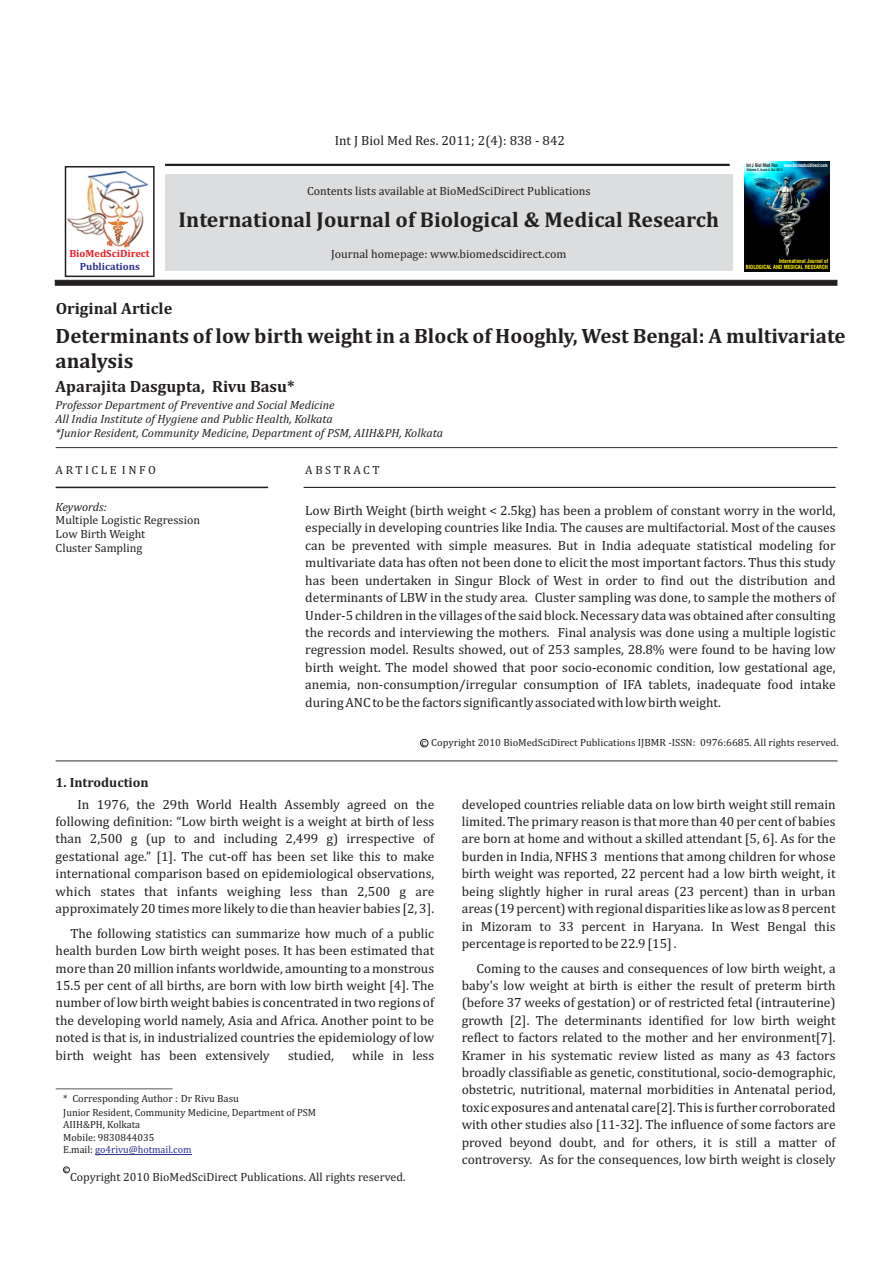
<style>
.page{position:relative;width:893px;height:1263px;background:#fff}
.page>*{position:absolute;margin:0;border:0;box-sizing:border-box;transform-origin:0 0}
.t1{font:700 21.75px "Cambria";color:#231f20}
.t2{font:700 21px/24.6px "Cambria";color:#231f20}
.t3{font:700 16.5px "Cambria";color:#231f20}
.t4{font:13.5px/17.4px "Cambria";color:#231f20;text-align:justify}
.t5{font:700 13.5px "Cambria";color:#231f20}
.t6{font:12px/14.1px "Cambria";color:#231f20}
.t7{font:italic 12px/14.1px "Cambria";color:#231f20}
.t8{font:12px "Cambria";letter-spacing:.215em;color:#231f20}
.t9{font:10.5px/12.3px "Cambria";color:#231f20}
.t10{font:700 10.5px "Cambria";color:#ed1c24}
.t11{font:700 10.5px "Cambria";color:#2e3092}
.t12{font:8.25px "Cambria";color:#231f20}
.t13{font:700 condensed 5.55px/6.6px "Swiss 721 BT";color:#fff200;text-align:right;scale:.96 1}
.t14{font:700 condensed 4.8px "Swiss 721 BT";color:#fff;scale:.88 1}
.t15{font:700 condensed 3.45px "Swiss 721 BT";color:#231f20;scale:.92 1}
.s1{color:#231f20}
.s2{color:#2e3092}
</style>
<div class="page">
<hr style="left:165px;top:164px;width:565px;height:2px;background:#231f20">
<svg style="left:55px;top:280px;width:782px;height:6px;background:#2c2829"></svg>
<div style="left:165px;top:174px;width:567px;height:96px;background:#dcddde"></div>
<hr style="left:56px;top:447px;width:781px;height:1px;background:#231f20">
<hr style="left:56px;top:760px;width:781px;height:1px;background:#231f20">
<hr style="left:56px;top:487px;width:212px;height:1px;background:#231f20">
<hr style="left:304px;top:487px;width:532px;height:1px;background:#231f20">
<div style="left:65px;top:166px;width:90px;height:111px;border:2px solid #231f20"></div>
<img style="left:68px;top:171px;width:80px;height:77px">
<svg style="left:108px;top:219px;width:20px;height:25px"></svg>
<div style="left:420px;top:739px;width:8px;height:8px;border:1px solid #231f20;border-radius:50%"></div>
<img style="left:744px;top:161px;width:85px;height:111px">
<hr style="left:56px;top:1088px;width:117px;height:1px;background:#231f20">
<hr style="left:95px;top:1154px;width:97px;height:1px;background:#2e3092">
<div style="left:63px;top:1166px;width:7px;height:7px;border:1px solid #231f20;border-radius:50%"></div>
<p class="t4" style="left:335px;top:132px;width:232px">Int J Biol Med Res. 2011; 2(4): 838 - 842</p>
<p class="t6" style="left:307px;top:184px;width:285px">Contents lists available at BioMedSciDirect Publications</p>
<p class="t10" style="left:69px;top:249px;width:82px">BioMedSciDirect</p>
<p class="t11" style="left:80px;top:262px;width:62px">Publications</p>
<h1 class="t1" style="left:179px;top:210px;width:542px">International Journal of Biological &amp; Medical Research</h1>
<p class="t6" style="left:331px;top:248px;width:237px">Journal homepage: www.biomedscidirect.com</p>
<p class="t3" style="left:56px;top:301px;width:118px">Original Article</p>
<p class="t14" style="left:746px;top:163px;width:94px"><span class="s1">Int J Biol Med Res</span> www.biomedscidirect.com</p>
<p class="t15" style="left:747px;top:169px;width:41px">Volume 2, Issue 4, Oct 2011</p>
<p class="t13" style="left:746px;top:258px;width:87px">International Journal of<br>BIOLOGICAL AND MEDICAL RESEARCH</p>
<h2 class="t2" style="left:56px;top:325px;width:791px">Determinants of low birth weight in a Block of Hooghly, West Bengal: A multivariate analysis</h2>
<p class="t3" style="left:56px;top:380px;width:240px">Aparajita Dasgupta, Rivu Basu*</p>
<p class="t7" style="left:56px;top:399px;width:389px">Professor Department of Preventive and Social Medicine<br>All India Institute of Hygiene and Public Health, Kolkata<br>*Junior Resident, Community Medicine, Department of PSM, AIIH&amp;PH, Kolkata</p>
<p class="t8" style="left:56px;top:464px;width:102px">ARTICLE INFO</p>
<p class="t8" style="left:305px;top:464px;width:76px">ABSTRACT</p>
<p class="t7" style="left:56px;top:500px;width:53px">Keywords:</p>
<p class="t4" style="left:305px;top:503px;width:532px">Low Birth Weight (birth weight &lt; 2.5kg) has been a problem of constant worry in the world, especially in developing countries like India. The causes are multifactorial. Most of the causes can be prevented with simple measures. But in India adequate statistical modeling for multivariate data has often not been done to elicit the most important factors. Thus this study has been undertaken in Singur Block of West in order to find out the distribution and determinants of LBW in the study area. Cluster sampling was done, to sample the mothers of Under-5 children in the villages of the said block. Necessary data was obtained after consulting the records and interviewing the mothers. Final analysis was done using a multiple logistic regression model. Results showed, out of 253 samples, 28.8% were found to be having low birth weight. The model showed that poor socio-economic condition, low gestational age, anemia, non-consumption/irregular consumption of IFA tablets, inadequate food intake during ANC to be the factors significantly associated with low birth weight.</p>
<p class="t6" style="left:56px;top:513px;width:146px">Multiple Logistic Regression<br>Low Birth Weight<br>Cluster Sampling</p>
<p class="t5" style="left:56px;top:776px;width:95px">1. Introduction</p>
<p class="t9" style="left:421px;top:737px;width:418px">c Copyright 2010 BioMedSciDirect Publications IJBMR -ISSN: 0976:6685. All rights reserved.</p>
<p class="t4" style="left:56px;top:796px;width:380px;text-indent:22px">In 1976, the 29th World Health Assembly agreed on the following definition: “Low birth weight is a weight at birth of less than 2,500 g (up to and including 2,499 g) irrespective of gestational age.” [1]. The cut-off has been set like this to make international comparison based on epidemiological observations, which states that infants weighing less than 2,500 g are approximately 20 times more likely to die than heavier babies [2, 3].</p>
<p class="t4" style="left:56px;top:925px;width:380px;text-indent:15px">The following statistics can summarize how much of a public health burden Low birth weight poses. It has been estimated that more than 20 million infants worldwide, amounting to a monstrous 15.5 per cent of all births, are born with low birth weight [4]. The number of low birth weight babies is concentrated in two regions of the developing world namely, Asia and Africa. Another point to be noted is that is, in industrialized countries the epidemiology of low birth weight has been extensively</p>
<p class="t4" style="left:288px;top:1047px;width:47px">studied,</p>
<p class="t4" style="left:352px;top:1047px;width:84px">while in less</p>
<p class="t9" style="left:63px;top:1092px;width:254px;line-height:14.2px">* Corresponding Author : Dr Rivu Basu<br>Junior Resident, Community Medicine, Department of PSM</p>
<p class="t9" style="left:63px;top:1119px;width:130px">AIIH&amp;PH, Kolkata<br>Mobile: 9830844035<br>E.mail: <span class="s2">go4rivu@hotmail.com</span></p>
<p class="t6" style="left:70px;top:1170px;width:337px">Copyright 2010 BioMedSciDirect Publications. All rights reserved.</p>
<p class="t12" style="left:64px;top:1165px;width:5px">c</p>
<p class="t4" style="left:462px;top:796px;width:375px">developed countries reliable data on low birth weight still remain limited. The primary reason is that more than 40 per cent of babies are born at home and without a skilled attendant [5, 6]. As for the burden in India, NFHS 3 mentions that among children for whose birth weight was reported, 22 percent had a low birth weight, it being slightly higher in rural areas (23 percent) than in urban areas (19 percent) with regional disparities like as low as 8 percent in Mizoram to 33 percent in Haryana. In West Bengal this percentage is reported to be 22.9 [15] .</p>
<p class="t4" style="left:462px;top:960px;width:375px;text-indent:15px">Coming to the causes and consequences of low birth weight, a baby's low weight at birth is either the result of preterm birth (before 37 weeks of gestation) or of restricted fetal (intrauterine) growth [2]. The determinants identified for low birth weight reflect to factors related to the mother and her environment[7].<br>Kramer in his systematic review listed as many as 43 factors broadly classifiable as genetic, constitutional, socio-demographic, obstetric, nutritional, maternal morbidities in Antenatal period, toxic exposures and antenatal care[2]. This is further corroborated with other studies also [11-32]. The influence of some factors are proved beyond doubt, and for others, it is still a matter of controversy. As for the consequences, low birth weight is closely</p>
</div>
